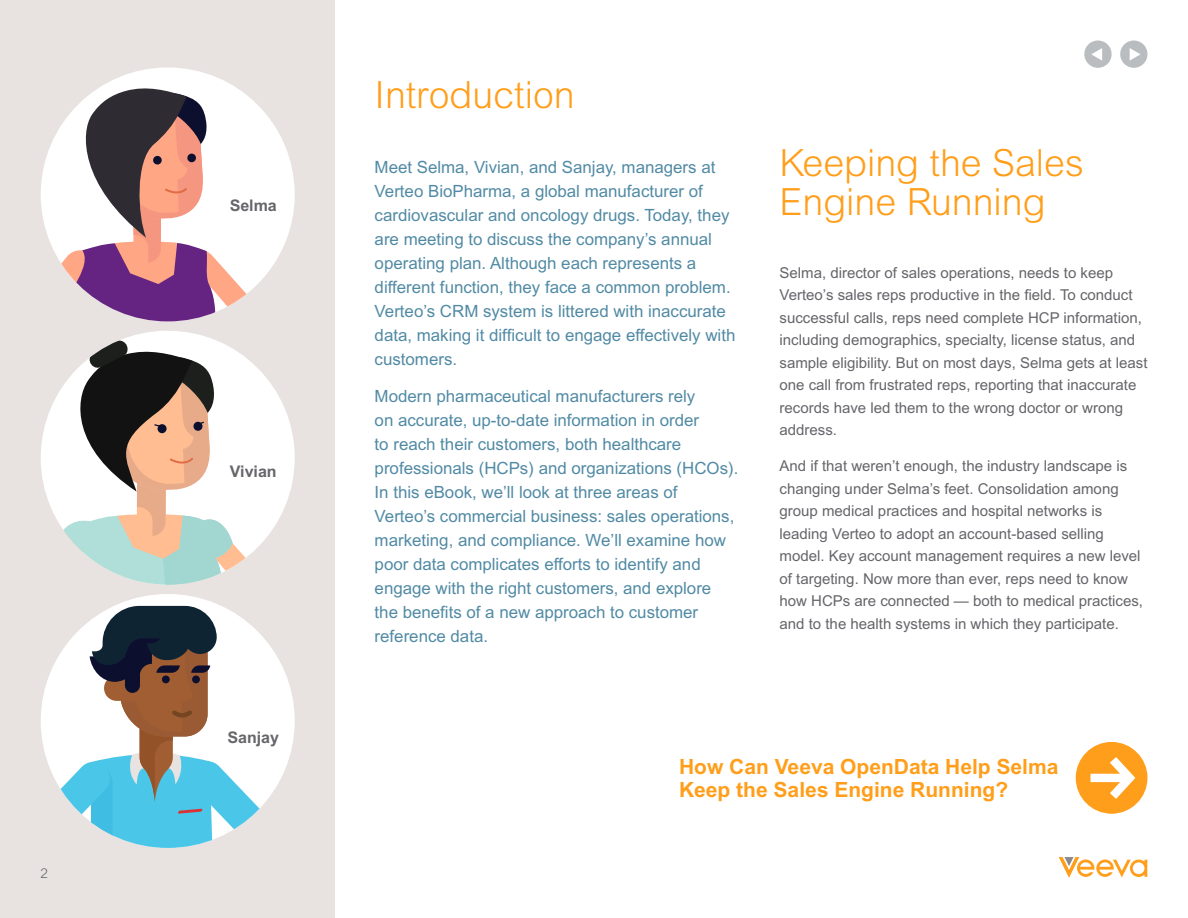
<style>
.page{position:relative;width:1188px;height:918px;background:#fff}
.page>*{position:absolute;margin:0;border:0;box-sizing:border-box;transform-origin:0 0}
.t1{font:300 37.5px/39px "Arial MT Std";color:#ff9e1a}
.t2{font:700 21px/22.5px "Arial MT Std";color:#ff9e1a}
.t3{font:16.8px/24px "Arial MT Std";color:#518aa4}
.t4{font:700 16.05px "Arial MT Std";color:#65656a}
.t5{font:15px/22.5px "Arial MT Std";color:#65656a}
.t6{font:300 13.5px "Arial MT Std";color:#65656a}
</style>
<div class="page">
<div style="left:0;top:0;width:334px;height:918px;background:#e8e3e0"></div>
<svg style="left:1059px;top:857px;width:88px;height:20px"></svg>
<div style="left:41px;top:594px;width:254px;height:254px;background:#fff;border-radius:50%"></div>
<svg style="left:41px;top:606px;width:245px;height:242px"></svg>
<svg style="left:41px;top:333px;width:250px;height:252px"></svg>
<div style="left:41px;top:68px;width:254px;height:253px;background:#fff;border-radius:50%"></div>
<svg style="left:41px;top:85px;width:240px;height:236px"></svg>
<svg style="left:1076px;top:742px;width:71px;height:72px"></svg>
<div style="left:1084px;top:40px;width:28px;height:28px;background:#babdbf;border-radius:50%"></div>
<svg style="left:1091px;top:48px;width:11px;height:13px"></svg>
<div style="left:1120px;top:40px;width:27px;height:28px;background:#babdbf;border-radius:50%"></div>
<svg style="left:1130px;top:48px;width:11px;height:13px"></svg>
<p class="t6" style="left:40px;top:865px;width:9px">2</p>
<p class="t4" style="left:230px;top:196px;width:49px">Selma</p>
<p class="t4" style="left:230px;top:462px;width:48px">Vivian</p>
<p class="t4" style="left:227px;top:728px;width:53px">Sanjay</p>
<h1 class="t1" style="left:375px;top:75px;width:202px">Introduction</h1>
<p class="t3" style="left:375px;top:155px;width:362px">Meet Selma, Vivian, and Sanjay, managers at Verteo BioPharma, a global manufacturer of cardiovascular and oncology drugs. Today, they are meeting to discuss the company’s annual operating plan. Although each represents a different function, they face a common problem.<br>Verteo’s CRM system is littered with inaccurate data, making it difficult to engage effectively with customers.</p>
<p class="t3" style="left:375px;top:384px;width:365px">Modern pharmaceutical manufacturers rely<br>on accurate, up-to-date information in order<br>to reach their customers, both healthcare professionals (HCPs) and organizations (HCOs).<br>In this eBook, we’ll look at three areas of Verteo’s commercial business: sales operations, marketing, and compliance. We’ll examine how poor data complicates efforts to identify and engage with the right customers, and explore the benefits of a new approach to customer reference data.</p>
<h1 class="t1" style="left:780px;top:143px;width:306px">Keeping the Sales<br>Engine Running</h1>
<p class="t5" style="left:780px;top:261px;width:369px">Selma, director of sales operations, needs to keep Verteo’s sales reps productive in the field. To conduct successful calls, reps need complete HCP information, including demographics, specialty, license status, and sample eligibility. But on most days, Selma gets at least one call from frustrated reps, reporting that inaccurate records have led them to the wrong doctor or wrong address.</p>
<p class="t5" style="left:780px;top:455px;width:365px">And if that weren’t enough, the industry landscape is changing under Selma’s feet. Consolidation among group medical practices and hospital networks is leading Verteo to adopt an account-based selling model. Key account management requires a new level of targeting. Now more than ever, reps need to know how HCPs are connected — both to medical practices, and to the health systems in which they participate.</p>
<p class="t2" style="left:679px;top:755px;width:381px">How Can Veeva OpenData Help Selma<br>Keep the Sales Engine Running?</p>
</div>
